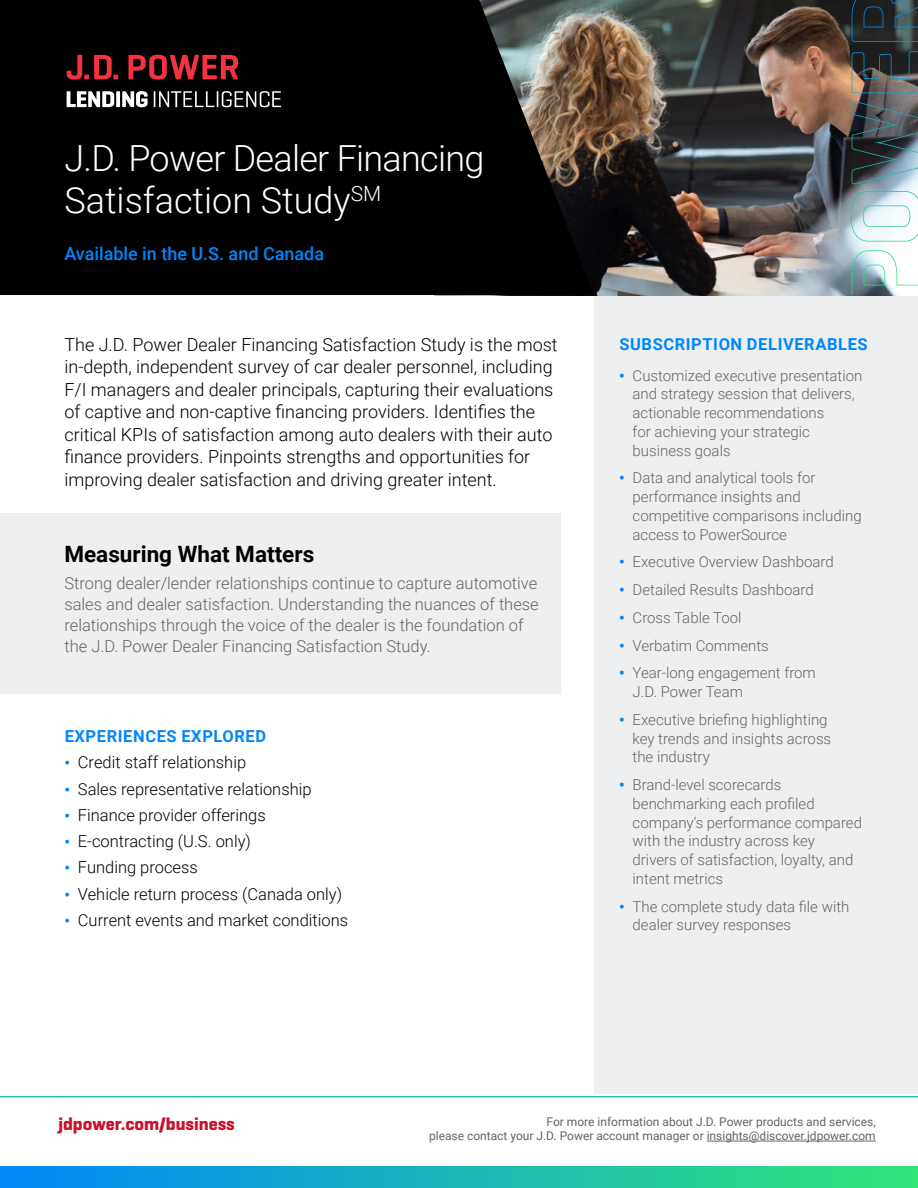
<style>
.page{position:relative;width:918px;height:1188px;background:#fff}
.page>*{position:absolute;margin:0;border:0;box-sizing:border-box;transform-origin:0 0}
.t1{font:300 36px/42px "Roboto";letter-spacing:-.02em;color:#fff}
.t2{font:700 22.5px "Roboto";color:#000}
.t3{font:300 18px/22.5px "Roboto";color:#000}
.t4{font:500 18px "Roboto";color:#0087fb}
.t5{font:700 18px "Geogrotesque";color:#c9122b}
.t6{font:300 16.5px/21px "Roboto";color:#636466}
.t7{font:300 16.5px "Roboto";color:#000}
.t8{font:700 16.5px "Roboto";letter-spacing:.035em;color:#0087fb}
.t9{font:300 15px/18.8px "Roboto";color:#636466}
.t10{font:12px/14.4px "Roboto";color:#636466;text-align:right}
.s1{font-weight:900;font-size:15px;color:#0087fb}
.s2{font-weight:900;color:#0087fb}
</style>
<div class="page">
<div style="left:0;top:1167px;width:918px;height:21px;background:linear-gradient(to right,#0188f9,#32e678)"></div>
<hr style="left:707px;top:1141px;width:169px;height:1px;background:#636466">
<hr style="left:0;top:1096px;width:918px;height:1px;background:#23c0a8">
<div style="left:0;top:514px;width:560px;height:180px;background:#eeeff0"></div>
<div style="left:594px;top:294px;width:324px;height:800px;background:#eeeff0"></div>
<img style="left:594px;top:0;width:324px;height:295px">
<svg style="left:852px;top:250px;width:66px;height:45px"></svg>
<svg style="left:851px;top:191px;width:67px;height:51px"></svg>
<img style="left:852px;top:101px;width:66px;height:83px">
<svg style="left:852px;top:51px;width:66px;height:42px;background:#494948"></svg>
<svg style="left:852px;top:0;width:66px;height:42px;background:#2b3a3f"></svg>
<svg style="left:0;top:0;width:594px;height:295px;background:#0a0908"></svg>
<svg style="left:67px;top:91px;width:47px;height:16px"></svg>
<svg style="left:116px;top:91px;width:4px;height:16px"></svg>
<svg style="left:154px;top:91px;width:127px;height:16px;background:#484848"></svg>
<svg style="left:122px;top:91px;width:26px;height:16px"></svg>
<svg style="left:67px;top:55px;width:51px;height:25px"></svg>
<svg style="left:128px;top:55px;width:110px;height:25px;background:#7d1920"></svg>
<h1 class="t1" style="left:64px;top:136px;width:422px">J.D. Power Dealer Financing<br>Satisfaction Study<sup>SM</sup></h1>
<p class="t4" style="left:64px;top:241px;width:261px">Available in the U.S. and Canada</p>
<p class="t3" style="left:64px;top:332px;width:495px">The J.D. Power Dealer Financing Satisfaction Study is the most in-depth, independent survey of car dealer personnel, including F/I managers and dealer principals, capturing their evaluations of captive and non-captive financing providers. Identifies the critical KPIs of satisfaction among auto dealers with their auto finance providers. Pinpoints strengths and opportunities for improving dealer satisfaction and driving greater intent.</p>
<h2 class="t2" style="left:64px;top:538px;width:251px">Measuring What Matters</h2>
<p class="t6" style="left:64px;top:572px;width:476px">Strong dealer/lender relationships continue to capture automotive sales and dealer satisfaction. Understanding the nuances of these relationships through the voice of the dealer is the foundation of the J.D. Power Dealer Financing Satisfaction Study.</p>
<p class="t8" style="left:65px;top:725px;width:203px">EXPERIENCES EXPLORED</p>
<p class="t7" style="left:64px;top:751px;width:183px"><span class="s1">•</span> Credit staff relationship</p>
<p class="t7" style="left:64px;top:777px;width:249px"><span class="s1">•</span> Sales representative relationship</p>
<p class="t7" style="left:64px;top:804px;width:203px"><span class="s1">•</span> Finance provider offerings</p>
<p class="t7" style="left:64px;top:830px;width:188px"><span class="s1">•</span> E-contracting (U.S. only)</p>
<p class="t7" style="left:64px;top:856px;width:135px"><span class="s1">•</span> Funding process</p>
<p class="t7" style="left:64px;top:882px;width:279px"><span class="s1">•</span> Vehicle return process (Canada only)</p>
<p class="t7" style="left:64px;top:909px;width:285px"><span class="s1">•</span> Current events and market conditions</p>
<p class="t8" style="left:619px;top:332px;width:250px">SUBSCRIPTION DELIVERABLES</p>
<p class="t9" style="left:633px;top:365px;width:231px;text-indent:-14px"><span class="s2">•</span> Customized executive presentation and strategy session that delivers, actionable recommendations<br>for achieving your strategic business goals</p>
<p class="t9" style="left:633px;top:468px;width:231px;text-indent:-14px"><span class="s2">•</span> Data and analytical tools for performance insights and competitive comparisons including access to PowerSource</p>
<p class="t9" style="left:619px;top:552px;width:216px"><span class="s2">•</span> Executive Overview Dashboard</p>
<p class="t9" style="left:619px;top:580px;width:196px"><span class="s2">•</span> Detailed Results Dashboard</p>
<p class="t9" style="left:619px;top:607px;width:124px"><span class="s2">•</span> Cross Table Tool</p>
<p class="t9" style="left:619px;top:635px;width:151px"><span class="s2">•</span> Verbatim Comments</p>
<p class="t9" style="left:633px;top:663px;width:185px;text-indent:-14px"><span class="s2">•</span> Year-long engagement from<br>J.D. Power Team</p>
<p class="t9" style="left:633px;top:709px;width:200px;text-indent:-14px"><span class="s2">•</span> Executive briefing highlighting key trends and insights across the industry</p>
<p class="t9" style="left:633px;top:775px;width:231px;text-indent:-14px"><span class="s2">•</span> Brand-level scorecards benchmarking each profiled company’s performance compared with the industry across key drivers of satisfaction, loyalty, and intent metrics</p>
<p class="t9" style="left:633px;top:896px;width:218px;text-indent:-14px"><span class="s2">•</span> The complete study data file with dealer survey responses</p>
<p class="t5" style="left:58px;top:1113px;width:178px">jdpower.com/business</p>
<p class="t10" style="left:429px;top:1114px;width:448px">For more information about J.D. Power products and services,<br>please contact your J.D. Power account manager or insights@discover.jdpower.com</p>
</div>
